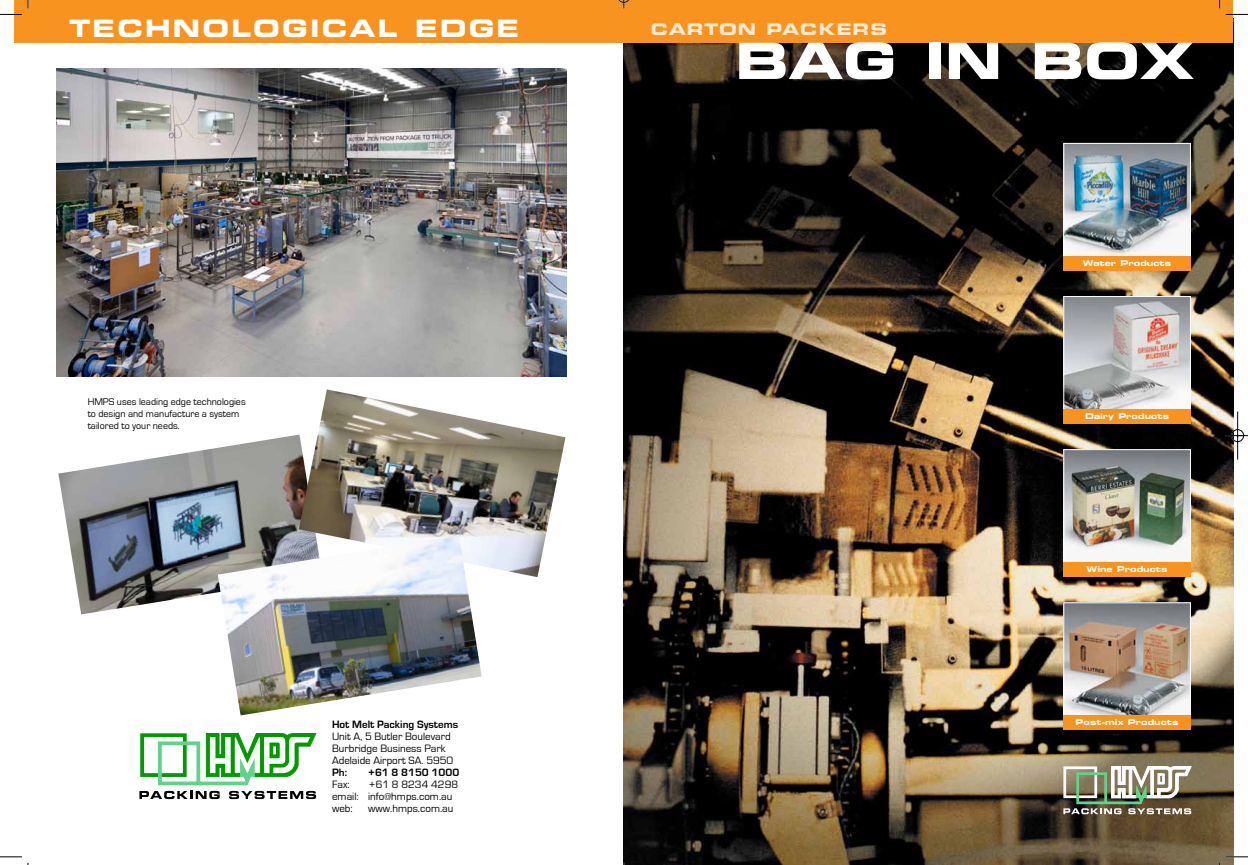
<style>
.page{position:relative;width:1248px;height:865px;background:#fff}
.page>*{position:absolute;margin:0;border:0;box-sizing:border-box;transform-origin:0 0}
.t1{font:50px "Eurostile Bold Extended Two";color:#fff}
.t2{font:24px "Eurostile Bold Extended Two";letter-spacing:.095em;color:#fff}
.t3{font:16px "Eurostile Bold Extended Two";letter-spacing:.05em;color:#fde9d2}
.t4{font:11px/12px "Eurostile";color:#000}
.t5{font:700 11px "Eurostile";color:#000}
.t6{font:10px/12px "Eurostile";color:#000}
.t7{font:9px "Eurostile";color:#000}
.t8{font:8px "Eurostile Bold Extended Two";color:#fff}
</style>
<div class="page">
<img style="left:0;top:0;width:1247px;height:865px">
<div style="left:43px;top:68px;width:552px;height:788px;background:#fff"></div>
<div style="left:0;top:376px;width:26px;height:114px;background:#fff"></div>
<img style="left:57px;top:69px;width:509px;height:308px">
<img style="left:58px;top:434px;width:241px;height:180px">
<img style="left:299px;top:389px;width:266px;height:188px">
<svg style="left:139px;top:733px;width:177px;height:66px"></svg>
<img style="left:218px;top:535px;width:263px;height:180px">
<h2 class="t2" style="left:69px;top:12px;width:451px">TECHNOLOGICAL EDGE</h2>
<p class="t6" style="left:88px;top:396px;width:159px">HMPS uses leading edge technologies to design and manufacture a system tailored to your needs.</p>
<p class="t7" style="left:358px;top:715px;width:106px">web: www.hmps.com.au</p>
<p class="t5" style="left:332px;top:718px;width:127px">Hot Melt Packing Systems</p>
<p class="t4" style="left:332px;top:731px;width:123px">Unit A, 5 Butler Boulevard<br>Burbridge Business Park<br>Adelaide Airport SA. 5950</p>
<p class="t5" style="left:332px;top:766px;width:16px">Ph:</p>
<p class="t5" style="left:368px;top:766px;width:93px">+61 8 8150 1000</p>
<p class="t4" style="left:332px;top:779px;width:19px">Fax:</p>
<p class="t4" style="left:332px;top:779px;width:128px;text-indent:37px">+61 8 8234 4298 email: info@hmps.com.au web:</p>
<p class="t4" style="left:368px;top:803px;width:87px">www.hmps.com.au</p>
<h3 class="t3" style="left:651px;top:18px;width:238px">CARTON PACKERS</h3>
<h1 class="t1" style="left:735px;top:26px;width:460px">BAG IN BOX</h1>
<p class="t8" style="left:1082px;top:257px;width:90px">Water Products</p>
<p class="t8" style="left:1085px;top:410px;width:85px">Dairy Products</p>
<p class="t8" style="left:1086px;top:563px;width:82px">Wine Products</p>
<p class="t8" style="left:1075px;top:716px;width:104px">Post-mix Products</p>
</div>
